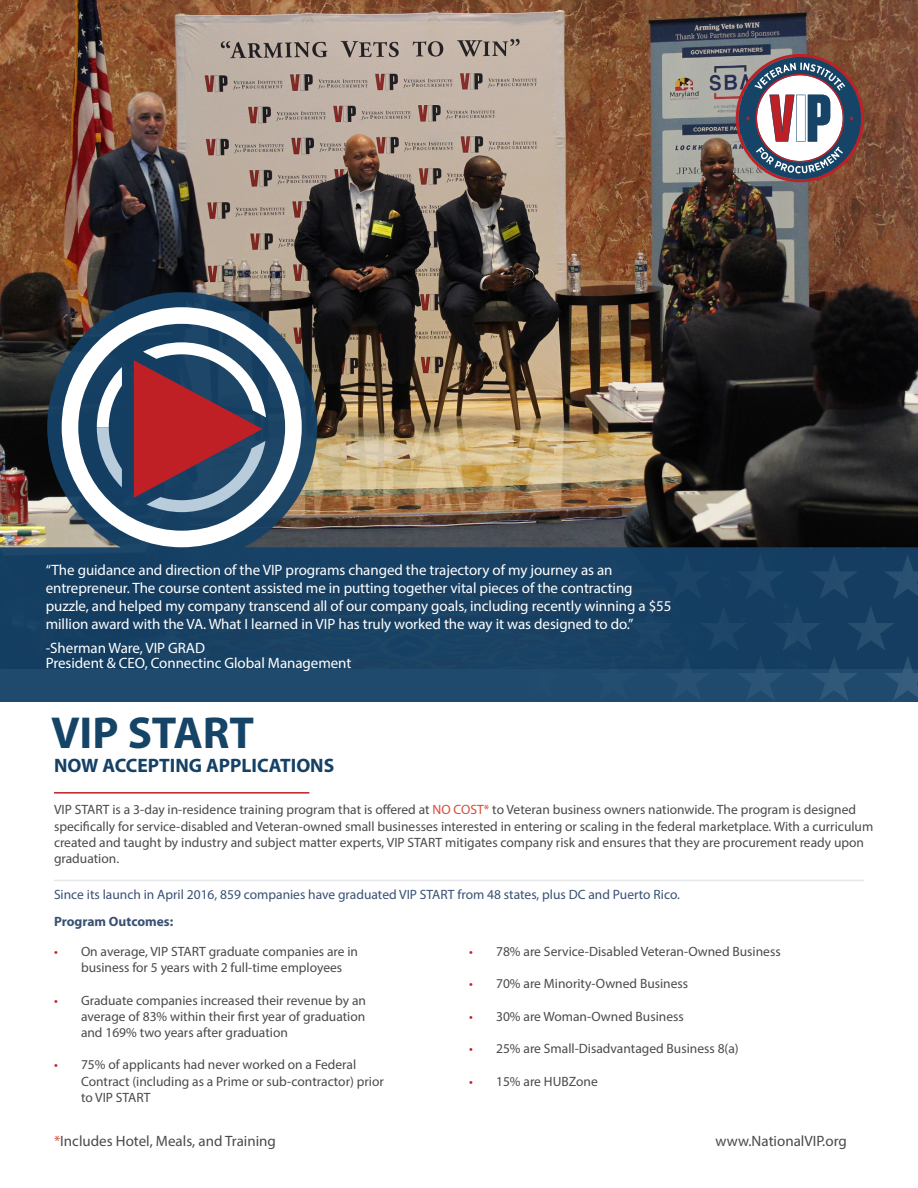
<style>
.page{position:relative;width:918px;height:1188px;background:#fff}
.page>*{position:absolute;margin:0;border:0;box-sizing:border-box;transform-origin:0 0}
.t1{font:700 45px "Myriad Pro";color:#154467}
.t2{font:700 19.5px "Myriad Pro";color:#154166}
.t3{font:15px/18px "Myriad Pro";letter-spacing:-.005em;color:#fff}
.t4{font:15px "Myriad Pro";color:#4a4a4d}
.t5{font:13.5px/16.2px "Myriad Pro";color:#4a4a4d}
.t6{font:13.5px "Myriad Pro";color:#385174}
.t7{font:700 13.5px "Myriad Pro";color:#385174}
.s1{color:#d74b39}
.s2{color:#bf2026}
</style>
<div class="page">
<img style="left:0;top:0;width:918px;height:292px">
<img style="left:0;top:292px;width:918px;height:410px">
<div style="left:148px;top:547px;width:770px;height:52px;background:#174164"></div>
<div style="left:148px;top:606px;width:770px;height:95px;background:#1b4365"></div>
<hr style="left:54px;top:792px;width:255px;height:2px;background:#bf2026">
<svg style="left:736px;top:54px;width:128px;height:128px"></svg>
<svg style="left:62px;top:307px;width:240px;height:240px"></svg>
<svg style="left:97px;top:367px;width:25px;height:120px"></svg>
<svg style="left:134px;top:342px;width:132px;height:170px"></svg>
<hr style="left:54px;top:880px;width:810px;height:1px;background:#e6e7e8">
<p class="t3" style="left:46px;top:561px;width:627px">“The guidance and direction of the VIP programs changed the trajectory of my journey as an entrepreneur. The course content assisted me in putting together vital pieces of the contracting puzzle, and helped my company transcend all of our company goals, including recently winning a $55 million award with the VA. What I learned in VIP has truly worked the way it was designed to do.”</p>
<p class="t3" style="left:46px;top:640px;width:307px;line-height:15px">-Sherman Ware, VIP GRAD<br>President &amp; CEO, Connectinc Global Management</p>
<h1 class="t1" style="left:51px;top:703px;width:205px">VIP START</h1>
<h2 class="t2" style="left:54px;top:753px;width:282px">NOW ACCEPTING APPLICATIONS</h2>
<p class="t5" style="left:54px;top:802px;width:821px">VIP START is a 3-day in-residence training program that is offered at <span class="s1">NO COST*</span> to Veteran business owners nationwide. The program is designed specifically for service-disabled and Veteran-owned small businesses interested in entering or scaling in the federal marketplace. With a curriculum created and taught by industry and subject matter experts, VIP START mitigates company risk and ensures that they are procurement ready upon graduation.</p>
<p class="t6" style="left:54px;top:887px;width:627px">Since its launch in April 2016, 859 companies have graduated VIP START from 48 states, plus DC and Puerto Rico.</p>
<p class="t7" style="left:54px;top:913px;width:121px">Program Outcomes:</p>
<p class="t5" style="left:81px;top:943px;width:279px;text-indent:-27px"><span class="s2">•</span> On average, VIP START graduate companies are in business for 5 years with 2 full-time employees</p>
<p class="t5" style="left:81px;top:992px;width:287px;text-align:justify;text-indent:-27px"><span class="s2">•</span> Graduate companies increased their revenue by an average of 83% within their first year of graduation and 169% two years after graduation</p>
<p class="t5" style="left:81px;top:1057px;width:304px;text-indent:-27px"><span class="s2">•</span> 75% of applicants had never worked on a Federal<br>Contract (including as a Prime or sub-contractor) prior to VIP START</p>
<p class="t4" style="left:54px;top:1131px;width:223px"><span class="s1">*</span>Includes Hotel, Meals, and Training</p>
<p class="t5" style="left:469px;top:943px;width:313px"><span class="s2">•</span> 78% are Service-Disabled Veteran-Owned Business</p>
<p class="t5" style="left:469px;top:976px;width:221px"><span class="s2">•</span> 70% are Minority-Owned Business</p>
<p class="t5" style="left:469px;top:1008px;width:216px"><span class="s2">•</span> 30% are Woman-Owned Business</p>
<p class="t5" style="left:469px;top:1040px;width:271px"><span class="s2">•</span> 25% are Small-Disadvantaged Business 8(a)</p>
<p class="t5" style="left:469px;top:1073px;width:130px"><span class="s2">•</span> 15% are HUBZone</p>
<p class="t4" style="left:716px;top:1131px;width:133px">www.NationalVIP.org</p>
</div>
